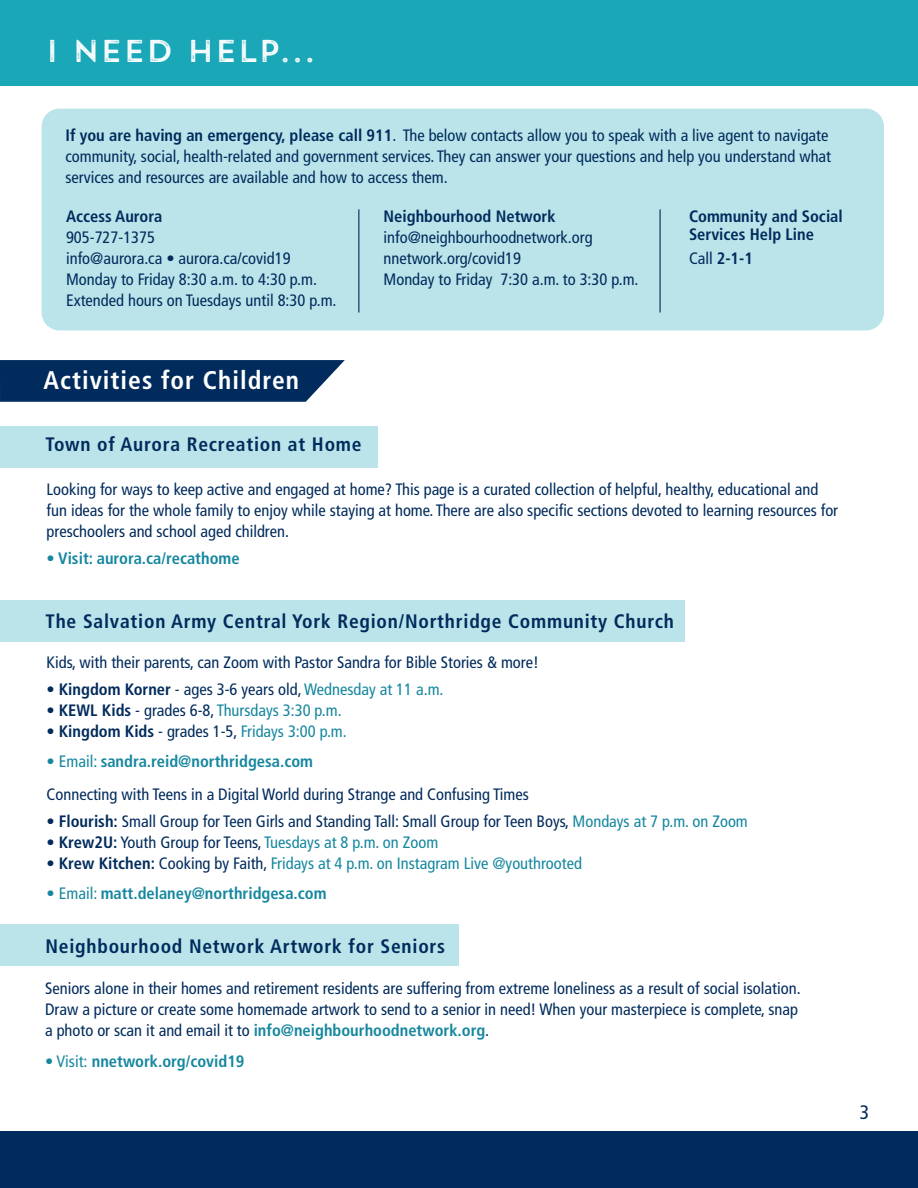
<style>
.page{position:relative;width:918px;height:1188px;background:#fff}
.page>*{position:absolute;margin:0;border:0;box-sizing:border-box;transform-origin:0 0}
.t1{font:31.5px "Trend Rough Sans One";color:#fff}
.t2{font:700 condensed 25.5px "Frutiger LT Std";letter-spacing:.04em;color:#fff}
.t3{font:700 condensed 19.5px "Frutiger LT Std";letter-spacing:.04em;color:#002b5c}
.t4{font:condensed 19.5px "Frutiger LT Std";color:#002b5c}
.t5{font:condensed 16.5px/21px "Frutiger LT Std";color:#002b5c}
.t6{font:condensed 16.5px "Frutiger LT Std";color:#16879f}
.t7{font:700 condensed 16.5px "Frutiger LT Std";color:#16879f}
.t8{font:700 condensed 16.5px/18px "Frutiger LT Std";color:#002b5c}
.s1{font-weight:700}
.s2{font-weight:400}
.s3{color:#16879f}
.s4{color:#002b5c}
.s5{font-weight:700;color:#002b5c}
.s6{font-weight:400;color:#002b5c}
</style>
<div class="page">
<div style="left:0;top:1132px;width:918px;height:56px;background:#002b5c"></div>
<div style="left:42px;top:109px;width:842px;height:221px;background:#bae4e9;border-radius:18px"></div>
<div style="left:0;top:0;width:918px;height:86px;background:#1aa7b7"></div>
<hr style="left:358px;top:209px;width:1px;height:104px;background:#002b5c">
<hr style="left:660px;top:209px;width:1px;height:104px;background:#002b5c">
<div style="left:0;top:924px;width:459px;height:42px;background:#bae4e9"></div>
<div style="left:0;top:426px;width:378px;height:42px;background:#bae4e9"></div>
<div style="left:0;top:600px;width:685px;height:42px;background:#bae4e9"></div>
<svg style="left:0;top:360px;width:345px;height:42px;background:#0f3765"></svg>
<p class="t1" style="left:46px;top:31px;width:272px">I NEED HELP...</p>
<p class="t5" style="left:65px;top:125px;width:765px"><span class="s1">If you are having an emergency, please call 911</span>. The below contacts allow you to speak with a live agent to navigate</p>
<p class="t5" style="left:65px;top:146px;width:767px">community, social, health-related and government services. They can answer your questions and help you understand what</p>
<p class="t5" style="left:65px;top:167px;width:384px">services and resources are available and how to access them.</p>
<p class="t8" style="left:689px;top:207px;width:155px">Community and Social<br>Services Help Line</p>
<p class="t8" style="left:689px;top:249px;width:65px"><span class="s2">Call</span> 2-1-1</p>
<p class="t8" style="left:384px;top:207px;width:174px">Neighbourhood Network</p>
<p class="t5" style="left:384px;top:227px;width:211px">info@neighbourhoodnetwork.org</p>
<p class="t5" style="left:384px;top:248px;width:139px">nnetwork.org/covid19</p>
<p class="t5" style="left:384px;top:269px;width:256px">Monday to Friday 7:30 a.m. to 3:30 p.m.</p>
<p class="t8" style="left:66px;top:207px;width:98px">Access Aurora</p>
<p class="t5" style="left:66px;top:227px;width:90px">905-727-1375</p>
<p class="t5" style="left:66px;top:248px;width:226px">info@aurora.ca • aurora.ca/covid19</p>
<p class="t5" style="left:66px;top:269px;width:253px">Monday to Friday 8:30 a.m. to 4:30 p.m.</p>
<p class="t5" style="left:66px;top:290px;width:272px">Extended hours on Tuesdays until 8:30 p.m.</p>
<p class="t2" style="left:44px;top:365px;width:257px">Activities for Children</p>
<p class="t3" style="left:46px;top:433px;width:318px">Town of Aurora Recreation at Home</p>
<p class="t5" style="left:47px;top:479px;width:793px">Looking for ways to keep active and engaged at home? This page is a curated collection of helpful, healthy, educational and fun ideas for the whole family to enjoy while staying at home. There are also specific sections devoted to learning resources for preschoolers and school aged children.</p>
<p class="t7" style="left:47px;top:548px;width:195px">• Visit: aurora.ca/recathome</p>
<p class="t3" style="left:46px;top:610px;width:630px">The Salvation Army Central York Region/Northridge Community Church</p>
<p class="t5" style="left:47px;top:652px;width:494px">Kids, with their parents, can Zoom with Pastor Sandra for Bible Stories &amp; more!</p>
<p class="t5" style="left:47px;top:679px;width:398px">• <span class="s1">Kingdom Korner</span> - ages 3-6 years old, <span class="s3">Wednesday at 11 a.m.</span></p>
<p class="t6" style="left:47px;top:701px;width:297px"><span class="s4">•</span> <span class="s5">KEWL Kids</span> <span class="s4">- grades 6-8,</span> Thursdays 3:30 p.m.</p>
<p class="t6" style="left:47px;top:722px;width:302px"><span class="s4">•</span> <span class="s5">Kingdom Kids</span> <span class="s4">- grades 1-5,</span> Fridays 3:00 p.m.</p>
<p class="t7" style="left:47px;top:752px;width:268px"><span class="s2">• Email:</span> sandra.reid@northridgesa.com</p>
<p class="t5" style="left:47px;top:784px;width:484px">Connecting with Teens in a Digital World during Strange and Confusing Times</p>
<p class="t5" style="left:47px;top:811px;width:703px">• <span class="s1">Flourish:</span> Small Group for Teen Girls and Standing Tall: Small Group for Teen Boys, <span class="s3">Mondays at 7 p.m. on Zoom</span></p>
<p class="t6" style="left:47px;top:833px;width:393px"><span class="s4">•</span> <span class="s5">Krew2U:</span> <span class="s4">Youth Group for Teens,</span> Tuesdays at 8 p.m. on Zoom</p>
<p class="t6" style="left:47px;top:854px;width:537px"><span class="s4">•</span> <span class="s5">Krew Kitchen:</span> <span class="s4">Cooking by Faith,</span> Fridays at 4 p.m. on Instagram Live @youthrooted</p>
<p class="t7" style="left:47px;top:884px;width:281px"><span class="s2">• Email:</span> matt.delaney@northridgesa.com</p>
<p class="t3" style="left:46px;top:934px;width:401px">Neighbourhood Network Artwork for Seniors</p>
<p class="t5" style="left:45px;top:978px;width:757px">Seniors alone in their homes and retirement residents are suffering from extreme loneliness as a result of social isolation.</p>
<p class="t5" style="left:45px;top:999px;width:755px">Draw a picture or create some homemade artwork to send to a senior in need! When your masterpiece is complete, snap</p>
<p class="t7" style="left:45px;top:1021px;width:446px"><span class="s6">a photo or scan it and email it to</span> info@neighbourhoodnetwork.org<span class="s6">.</span></p>
<p class="t7" style="left:45px;top:1052px;width:201px"><span class="s2">• Visit:</span> nnetwork.org/covid19</p>
<p class="t4" style="left:860px;top:1101px;width:11px">3</p>
</div>
